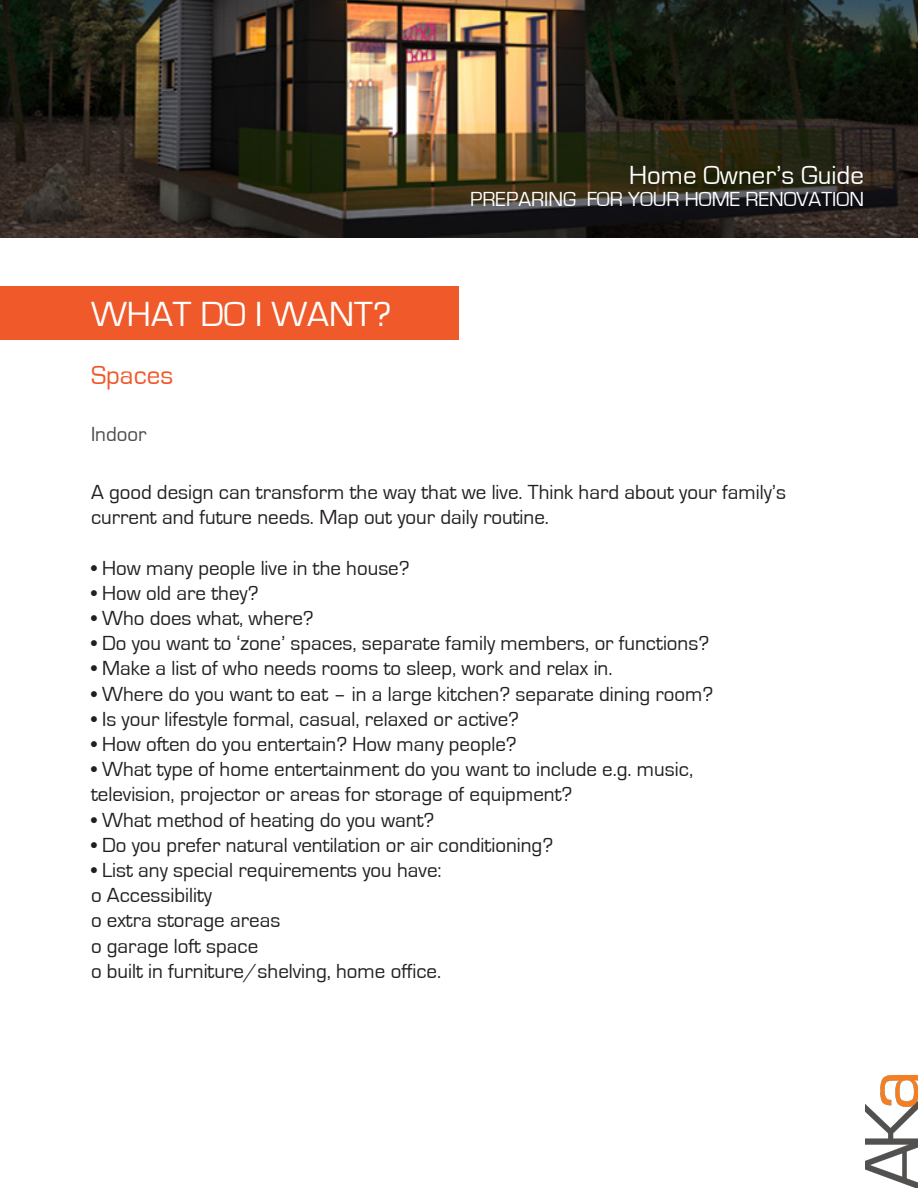
<style>
.page{position:relative;width:918px;height:1188px;background:#fff}
.page>*{position:absolute;margin:0;border:0;box-sizing:border-box;transform-origin:0 0}
.t1{font:36px "Eurostile";color:#fff}
.t2{font:27px "Eurostile";color:#fff}
.t3{font:27px "Eurostile";color:#f05929}
.t4{font:21px "Eurostile";color:#231f20}
.t5{font:21px "Eurostile";color:#fff}
.t6{font:21px "Eurostile";color:#4b4c4d}
</style>
<div class="page">
<div style="left:0;top:286px;width:459px;height:54px;background:#f05929"></div>
<img style="left:0;top:0;width:918px;height:238px">
<img style="left:865px;top:1075px;width:53px;height:113px">
<p class="t1" style="left:91px;top:295px;width:302px">WHAT DO I WANT?</p>
<p class="t3" style="left:91px;top:360px;width:84px">Spaces</p>
<p class="t6" style="left:91px;top:423px;width:57px">Indoor</p>
<p class="t2" style="left:629px;top:160px;width:236px">Home Owner’s Guide</p>
<p class="t5" style="left:470px;top:188px;width:395px">PREPARING FOR YOUR HOME RENOVATION</p>
<p class="t4" style="left:91px;top:481px;width:697px">A good design can transform the way that we live. Think hard about your family’s</p>
<p class="t4" style="left:91px;top:506px;width:460px">current and future needs. Map out your daily routine.</p>
<p class="t4" style="left:91px;top:556px;width:320px">• How many people live in the house?</p>
<p class="t4" style="left:91px;top:582px;width:169px">• How old are they?</p>
<p class="t4" style="left:91px;top:607px;width:224px">• Who does what, where?</p>
<p class="t4" style="left:91px;top:632px;width:620px">• Do you want to ‘zone’ spaces, separate family members, or functions?</p>
<p class="t4" style="left:91px;top:657px;width:523px">• Make a list of who needs rooms to sleep, work and relax in.</p>
<p class="t4" style="left:91px;top:682px;width:624px">• Where do you want to eat – in a large kitchen? separate dining room?</p>
<p class="t4" style="left:91px;top:708px;width:430px">• Is your lifestyle formal, casual, relaxed or active?</p>
<p class="t4" style="left:91px;top:733px;width:427px">• How often do you entertain? How many people?</p>
<p class="t4" style="left:91px;top:758px;width:604px">• What type of home entertainment do you want to include e.g. music,</p>
<p class="t4" style="left:91px;top:783px;width:483px">television, projector or areas for storage of equipment?</p>
<p class="t4" style="left:91px;top:808px;width:345px">• What method of heating do you want?</p>
<p class="t4" style="left:91px;top:834px;width:464px">• Do you prefer natural ventilation or air conditioning?</p>
<p class="t4" style="left:91px;top:859px;width:352px">• List any special requirements you have:</p>
<p class="t4" style="left:91px;top:884px;width:123px">o Accessibility</p>
<p class="t4" style="left:91px;top:909px;width:191px">o extra storage areas</p>
<p class="t4" style="left:91px;top:934px;width:169px">o garage loft space</p>
<p class="t4" style="left:91px;top:960px;width:352px">o built in furniture/shelving, home office.</p>
</div>
